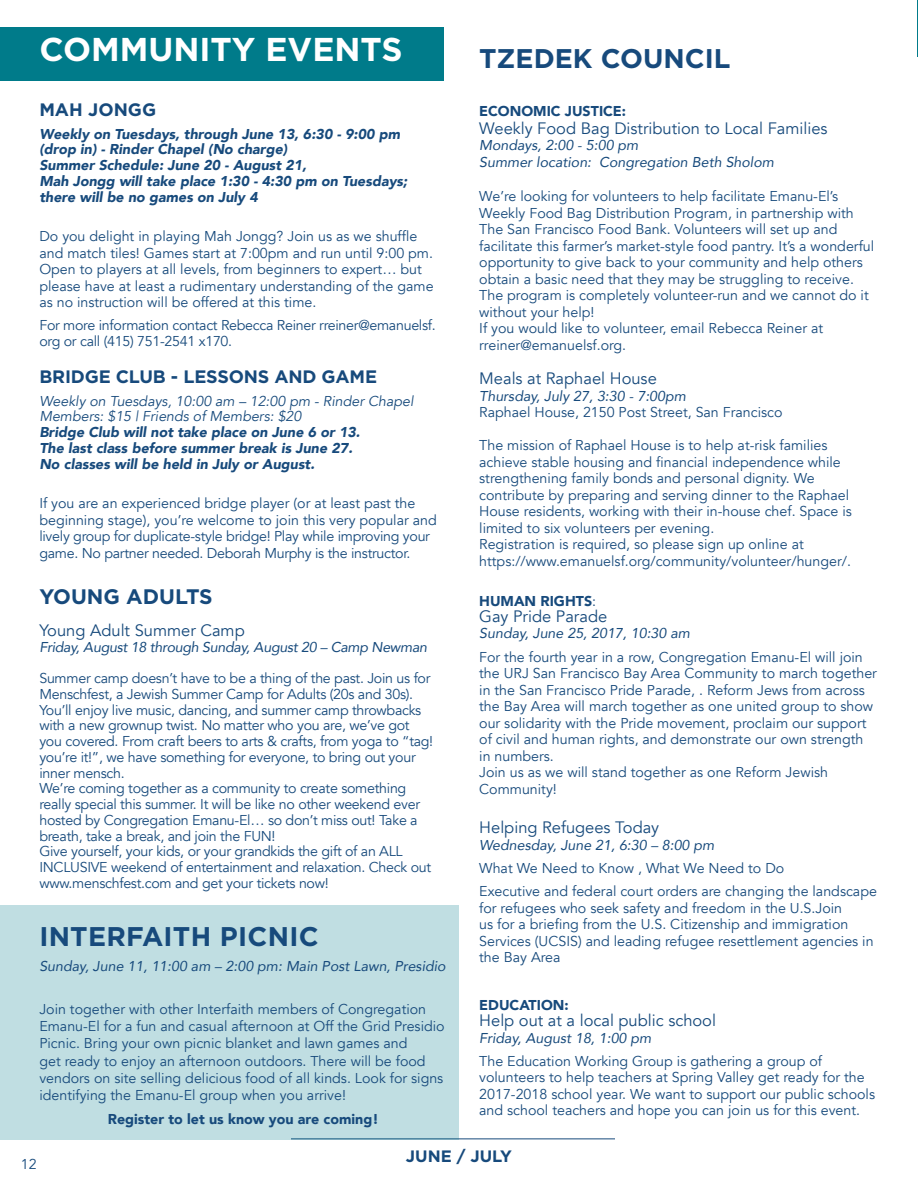
<style>
.page{position:relative;width:918px;height:1188px;background:#fff}
.page>*{position:absolute;margin:0;border:0;box-sizing:border-box;transform-origin:0 0}
.t1{font:700 33px "Gotham";color:#fff}
.t2{font:700 27px "Gotham";letter-spacing:.01em;color:#174a7c}
.t3{font:700 21px "Gotham";color:#174a7c}
.t4{font:700 18px "Gotham";letter-spacing:-.01em;color:#174a7c}
.t5{font:16.5px "Avenir";color:#174a7c}
.t6{font:700 16.5px "Gotham";color:#174a7c}
.t7{font:14.25px/16.5px "Avenir";color:#174a7c}
.t8{font:14.25px/15.8px "Avenir";letter-spacing:-.02em;color:#174a7c}
.t9{font:italic 900 14.25px/15.8px "Avenir";color:#174a7c}
.t10{font:italic 14.25px/16.5px "Avenir";color:#174a7c}
.t11{font:italic 14.25px/15.8px "Avenir";color:#174a7c}
.t12{font:900 14.25px "Avenir";color:#174a7c}
.t13{font:italic 14.25px "Avenir";letter-spacing:-.02em;color:#174a7c}
.s1{font-weight:400}
</style>
<div class="page">
<hr style="left:291px;top:1138px;width:324px;height:1px;background:#174a7c">
<div style="left:0;top:905px;width:459px;height:234px;background:#c0dee2"></div>
<div style="left:0;top:27px;width:443px;height:54px;background:#007b8a"></div>
<hr style="left:917px;top:0;width:1px;height:56px;background:#007b8a">
<h1 class="t1" style="left:39px;top:28px;width:365px">COMMUNITY EVENTS</h1>
<p class="t4" style="left:39px;top:98px;width:118px">MAH JONGG</p>
<p class="t9" style="left:39px;top:126px;width:370px">Weekly on Tuesdays, through June 13, 6:30 - 9:00 pm (drop in) - Rinder Chapel (No charge)<br>Summer Schedule: June 20 - August 21,<br>Mah Jongg will take place 1:30 - 4:30 pm on Tuesdays; there will be no games on July 4</p>
<p class="t7" style="left:39px;top:229px;width:396px">Do you delight in playing Mah Jongg? Join us as we shuffle and match tiles! Games start at 7:00pm and run until 9:00 pm.<br>Open to players at all levels, from beginners to expert… but please have at least a rudimentary understanding of the game as no instruction will be offered at this time.</p>
<p class="t8" style="left:39px;top:317px;width:398px">For more information contact Rebecca Reiner rreiner@emanuelsf. org or call (415) 751-2541 x170.</p>
<p class="t4" style="left:39px;top:365px;width:339px">BRIDGE CLUB - LESSONS AND GAME</p>
<p class="t11" style="left:39px;top:393px;width:376px">Weekly on Tuesdays, 10:00 am – 12:00 pm - Rinder Chapel<br>Members: $15 | Friends of Members: $20</p>
<p class="t9" style="left:39px;top:424px;width:322px">Bridge Club will not take place on June 6 or 13.<br>The last class before summer break is June 27.<br>No classes will be held in July or August.</p>
<p class="t8" style="left:39px;top:496px;width:399px;line-height:16.5px">If you are an experienced bridge player (or at least past the beginning stage), you’re welcome to join this very popular and lively group for duplicate-style bridge! Play while improving your game. No partner needed. Deborah Murphy is the instructor.</p>
<h3 class="t3" style="left:39px;top:583px;width:175px">YOUNG ADULTS</h3>
<p class="t5" style="left:39px;top:620px;width:207px">Young Adult Summer Camp</p>
<p class="t13" style="left:39px;top:638px;width:389px">Friday, August 18 through Sunday, August 20 – Camp Newman</p>
<p class="t8" style="left:39px;top:671px;width:395px">Summer camp doesn’t have to be a thing of the past. Join us for Menschfest, a Jewish Summer Camp for Adults (20s and 30s).<br>You’ll enjoy live music, dancing, and summer camp throwbacks with a new grownup twist. No matter who you are, we’ve got you covered. From craft beers to arts &amp; crafts, from yoga to “tag! you’re it!”, we have something for everyone, to bring out your inner mensch.<br>We’re coming together as a community to create something really special this summer. It will be like no other weekend ever hosted by Congregation Emanu-El… so don’t miss out! Take a breath, take a break, and join the FUN!<br>Give yourself, your kids, or your grandkids the gift of an ALL INCLUSIVE weekend of entertainment and relaxation. Check out www.menschfest.com and get your tickets now!</p>
<h2 class="t2" style="left:39px;top:918px;width:281px">INTERFAITH PICNIC</h2>
<p class="t10" style="left:39px;top:958px;width:408px">Sunday, June 11, 11:00 am – 2:00 pm: Main Post Lawn, Presidio</p>
<p class="t7" style="left:39px;top:1000px;width:407px;line-height:17.2px">Join together with other Interfaith members of Congregation Emanu-El for a fun and casual afternoon at Off the Grid Presidio Picnic. Bring your own picnic blanket and lawn games and<br>get ready to enjoy an afternoon outdoors. There will be food vendors on site selling delicious food of all kinds. Look for signs identifying the Emanu-El group when you arrive!</p>
<p class="t12" style="left:108px;top:1107px;width:272px">Register to let us know you are coming!</p>
<h2 class="t2" style="left:479px;top:40px;width:253px">TZEDEK COUNCIL</h2>
<p class="t12" style="left:479px;top:99px;width:148px">ECONOMIC JUSTICE:</p>
<p class="t5" style="left:479px;top:118px;width:350px">Weekly Food Bag Distribution to Local Families</p>
<p class="t10" style="left:479px;top:137px;width:296px">Mondays, 2:00 - 5:00 pm<br>Summer location: Congregation Beth Sholom</p>
<p class="t7" style="left:479px;top:188px;width:396px">We’re looking for volunteers to help facilitate Emanu-El’s Weekly Food Bag Distribution Program, in partnership with The San Francisco Food Bank. Volunteers will set up and facilitate this farmer’s market-style food pantry. It’s a wonderful opportunity to give back to your community and help others obtain a basic need that they may be struggling to receive.<br>The program is completely volunteer-run and we cannot do it without your help!<br>If you would like to volunteer, email Rebecca Reiner at rreiner@emanuelsf.org.</p>
<p class="t5" style="left:479px;top:369px;width:179px">Meals at Raphael House</p>
<p class="t10" style="left:479px;top:387px;width:208px">Thursday, July 27, 3:30 - 7:00pm</p>
<p class="t7" style="left:479px;top:404px;width:305px">Raphael House, 2150 Post Street, San Francisco</p>
<p class="t7" style="left:479px;top:437px;width:374px">The mission of Raphael House is to help at-risk families achieve stable housing and financial independence while strengthening family bonds and personal dignity. We contribute by preparing and serving dinner to the Raphael House residents, working with their in-house chef. Space is limited to six volunteers per evening.<br>Registration is required, so please sign up online at https://www.emanuelsf.org/community/volunteer/hunger/.</p>
<p class="t12" style="left:479px;top:589px;width:118px">HUMAN RIGHTS<span class="s1">:</span></p>
<p class="t5" style="left:479px;top:606px;width:130px">Gay Pride Parade</p>
<p class="t10" style="left:479px;top:625px;width:212px">Sunday, June 25, 2017, 10:30 am</p>
<p class="t7" style="left:479px;top:649px;width:399px">For the fourth year in a row, Congregation Emanu-El will join the URJ San Francisco Bay Area Community to march together in the San Francisco Pride Parade, . Reform Jews from across the Bay Area will march together as one united group to show our solidarity with the Pride movement, proclaim our support of civil and human rights, and demonstrate our own strength in numbers.<br>Join us as we will stand together as one Reform Jewish Community!</p>
<p class="t5" style="left:479px;top:818px;width:182px">Helping Refugees Today</p>
<p class="t10" style="left:479px;top:837px;width:237px">Wednesday, June 21, 6:30 – 8:00 pm</p>
<p class="t7" style="left:479px;top:857px;width:399px;line-height:23.2px">What We Need to Know , What We Need to Do<br>Executive and federal court orders are changing the landscape</p>
<p class="t7" style="left:479px;top:900px;width:396px">for refugees who seek safety and freedom in the U.S.Join<br>us for a briefing from the U.S. Citizenship and immigration Services (UCSIS) and leading refugee resettlement agencies in the Bay Area</p>
<p class="t12" style="left:479px;top:992px;width:91px">EDUCATION:</p>
<p class="t5" style="left:479px;top:1011px;width:238px">Help out at a local public school</p>
<p class="t10" style="left:479px;top:1029px;width:174px">Friday, August 18, 1:00 pm</p>
<p class="t7" style="left:479px;top:1053px;width:397px">The Education Working Group is gathering a group of volunteers to help teachers at Spring Valley get ready for the 2017-2018 school year. We want to support our public schools and school teachers and hope you can join us for this event.</p>
<p class="t7" style="left:21px;top:1156px;width:17px">12</p>
<p class="t6" style="left:406px;top:1145px;width:108px">JUNE / JULY</p>
</div>
